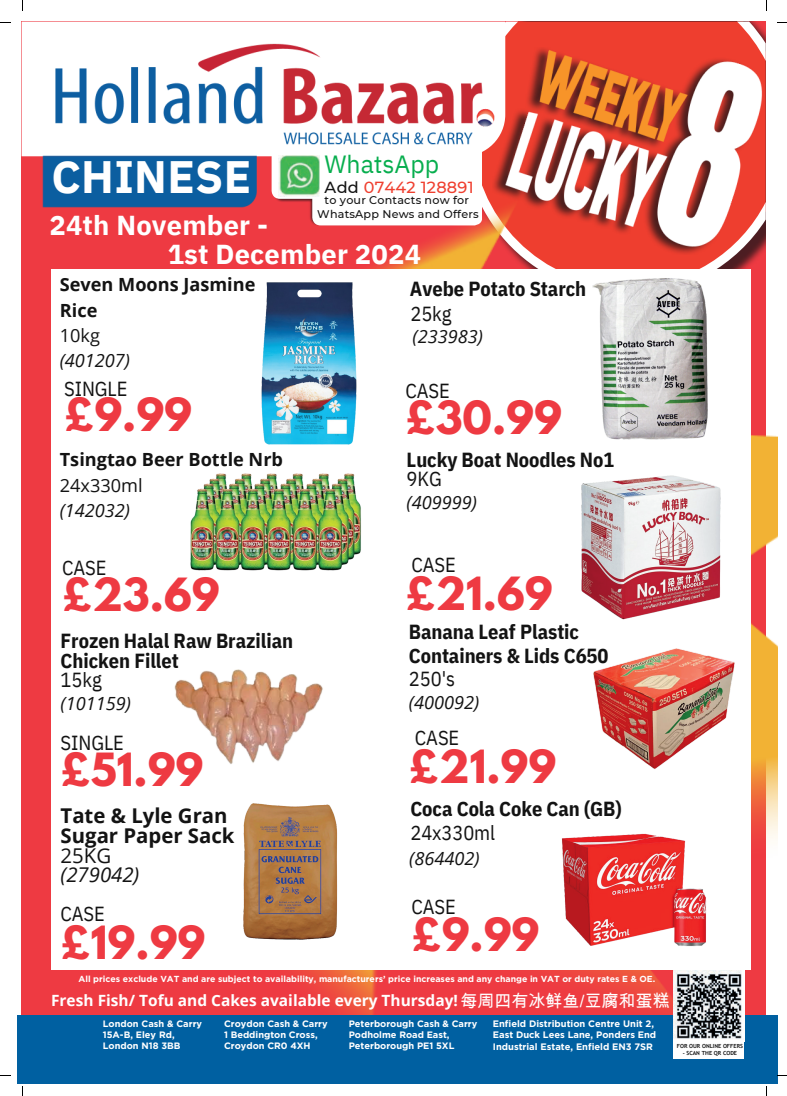
<style>
.page{position:relative;width:787px;height:1096px;background:#fff}
.page>*{position:absolute;margin:0;border:0;box-sizing:border-box;transform-origin:0 0}
.t1{font:700 45.25px "IBM Plex Sans";letter-spacing:.005em;color:#fff}
.t2{font:700 40.5px "League Spartan";color:#ee3a42}
.t3{font:700 27.25px "IBM Plex Sans";letter-spacing:.005em;color:#fff}
.t4{font:24.88px "IBM Plex Sans";color:#07ae4e}
.t5{font:700 20.38px/19.8px "IBM Plex Sans Cond";letter-spacing:-.005em;color:#131313}
.t6{font:20.38px "IBM Plex Sans Cond";letter-spacing:-.005em;color:#131313}
.t7{font:700 20.38px/19.8px "Open Sans";color:#131313}
.t8{font:italic 20.38px "Open Sans";color:#131313}
.t9{font:20.38px "Open Sans";color:#131313}
.t10{font:italic 18.12px "Open Sans";color:#131313}
.t11{font:700 18.12px/25.2px "Open Sans";color:#131313}
.t12{font:18.12px "Open Sans";color:#131313}
.t13{font:500 16.12px "Montserrat";letter-spacing:.015em;color:#ef3f2f}
.t14{font:700 15.5px "Open Sans";color:#fff}
.t15{font:500 11.12px "Montserrat";letter-spacing:.015em;color:#131313}
.t16{font:700 9.38px/11px "Gotham";color:#fff}
.t17{font:700 9.25px/10.9px "Gotham";color:#fff}
.t18{font:700 8.75px "Gotham";color:#fff}
.t19{font:700 5.62px "Trebuchet MS";color:#131313}
.s1{color:#131313}
.s2{font-family:"Arial Unicode MS";font-weight:400;font-size:17px}
</style>
<div class="page">
<div style="left:22px;top:22px;width:744px;height:993px;background:#ee3a42"></div>
<svg style="left:505px;top:22px;width:261px;height:15px;background:#ed4a3d"></svg>
<div style="left:22px;top:22px;width:483px;height:134px;background:#fff"></div>
<img style="left:60px;top:254px;width:717px;height:761px">
<img style="left:43px;top:155px;width:7px;height:52px">
<div style="left:17px;top:1015px;width:760px;height:68px;background:#0060a1"></div>
<div style="left:51px;top:270px;width:699px;height:699px;background:#fff"></div>
<img style="left:50px;top:37px;width:716px;height:217px">
<svg style="left:272px;top:145px;width:210px;height:80px;background:#fcf0f0"></svg>
<img style="left:278px;top:155px;width:42px;height:41px">
<img style="left:674px;top:970px;width:71px;height:71px">
<div style="left:674px;top:1040px;width:70px;height:18px;background:#fff"></div>
<img style="left:261px;top:282px;width:96px;height:163px">
<img style="left:592px;top:278px;width:116px;height:162px">
<img style="left:581px;top:475px;width:140px;height:144px">
<img style="left:190px;top:473px;width:171px;height:98px">
<img style="left:174px;top:669px;width:149px;height:95px">
<img style="left:243px;top:803px;width:95px;height:137px">
<img style="left:593px;top:648px;width:142px;height:121px">
<img style="left:562px;top:833px;width:145px;height:113px">
<h2 class="t1" style="left:51px;top:147px;width:201px">CHINESE</h2>
<p class="t3" style="left:49px;top:207px;width:220px">24th November -</p>
<p class="t4" style="left:324px;top:147px;width:116px">WhatsApp</p>
<p class="t13" style="left:325px;top:177px;width:151px"><span class="s1">Add</span> 07442 128891</p>
<p class="t15" style="left:325px;top:193px;width:146px">to your Contacts now for</p>
<p class="t15" style="left:317px;top:207px;width:163px">WhatsApp News and Offers</p>
<p class="t3" style="left:168px;top:236px;width:255px">1st December 2024</p>
<p class="t11" style="left:60px;top:272px;width:197px">Seven Moons Jasmine<br>Rice</p>
<p class="t12" style="left:60px;top:322px;width:42px">10kg</p>
<p class="t10" style="left:60px;top:348px;width:72px">(401207)</p>
<p class="t6" style="left:64px;top:375px;width:65px">SINGLE</p>
<p class="t2" style="left:64px;top:395px;width:130px">£9.99</p>
<p class="t11" style="left:60px;top:446px;width:225px">Tsingtao Beer Bottle Nrb</p>
<p class="t12" style="left:60px;top:472px;width:84px">24x330ml</p>
<p class="t10" style="left:60px;top:497px;width:72px">(142032)</p>
<h6 class="t5" style="left:410px;top:278px;width:178px">Avebe Potato Starch</h6>
<h6 class="t6" style="left:410px;top:300px;width:43px">25kg</h6>
<p class="t10" style="left:413px;top:323px;width:72px">(233983)</p>
<p class="t6" style="left:405px;top:377px;width:46px">CASE</p>
<p class="t2" style="left:405px;top:397px;width:158px">£30.99</p>
<p class="t5" style="left:407px;top:449px;width:209px">Lucky Boat Noodles No1</p>
<p class="t6" style="left:407px;top:465px;width:37px">9KG</p>
<p class="t10" style="left:407px;top:490px;width:72px">(409999)</p>
<p class="t6" style="left:62px;top:554px;width:46px">CASE</p>
<p class="t2" style="left:62px;top:574px;width:159px">£23.69</p>
<p class="t5" style="left:61px;top:630px;width:234px">Frozen Halal Raw Brazilian<br>Chicken Fillet</p>
<p class="t6" style="left:61px;top:666px;width:43px">15kg</p>
<p class="t10" style="left:61px;top:690px;width:72px">(101159)</p>
<p class="t6" style="left:61px;top:729px;width:65px">SINGLE</p>
<p class="t2" style="left:61px;top:749px;width:144px">£51.99</p>
<p class="t7" style="left:61px;top:805px;width:175px">Tate &amp; Lyle Gran<br>Sugar Paper Sack</p>
<p class="t9" style="left:61px;top:840px;width:52px">25KG</p>
<p class="t8" style="left:61px;top:860px;width:80px">(279042)</p>
<p class="t6" style="left:61px;top:900px;width:46px">CASE</p>
<p class="t2" style="left:61px;top:921px;width:146px">£19.99</p>
<p class="t6" style="left:411px;top:551px;width:46px">CASE</p>
<p class="t2" style="left:405px;top:573px;width:149px">£21.69</p>
<h2 class="t5" style="left:409px;top:619px;width:201px;line-height:23.5px">Banana Leaf Plastic<br>Containers &amp; Lids C650</h2>
<h2 class="t6" style="left:409px;top:665px;width:48px">250's</h2>
<h3 class="t10" style="left:409px;top:689px;width:72px">(400092)</h3>
<p class="t6" style="left:415px;top:723px;width:46px">CASE</p>
<h6 class="t2" style="left:409px;top:746px;width:149px">£21.99</h6>
<p class="t5" style="left:410px;top:798px;width:213px">Coca Cola Coke Can (GB)</p>
<p class="t6" style="left:410px;top:819px;width:86px">24x330ml</p>
<p class="t10" style="left:409px;top:846px;width:72px">(864402)</p>
<p class="t6" style="left:411px;top:892px;width:46px">CASE</p>
<p class="t2" style="left:411px;top:914px;width:130px">£9.99</p>
<p class="t18" style="left:78px;top:973px;width:578px">All prices exclude VAT and are subject to availability, manufacturers’ price increases and any change in VAT or duty rates E &amp; OE.</p>
<p class="t14" style="left:51px;top:989px;width:620px">Fresh Fish/ Tofu and Cakes available every Thursday! <span class="s2">每周四有冰鲜鱼/豆腐和蛋糕</span></p>
<h6 class="t17" style="left:103px;top:1018px;width:101px">London Cash &amp; Carry<br>15A-B, Eley Rd,<br>London N18 3BB</h6>
<h2 class="t17" style="left:224px;top:1018px;width:105px">Croydon Cash &amp; Carry<br>1 Beddington Cross,<br>Croydon CR0 4XH</h2>
<h3 class="t17" style="left:349px;top:1018px;width:130px">Peterborough Cash &amp; Carry<br>Podholme Road East,<br>Peterborough PE1 5XL</h3>
<p class="t16" style="left:493px;top:1018px;width:165px">Enfield Distribution Centre Unit 2,<br>East Duck Lees Lane, Ponders End<br>Industrial Estate, Enfield EN3 7SR</p>
<p class="t19" style="left:677px;top:1042px;width:68px">FOR OUR ONLINE OFFERS</p>
<p class="t19" style="left:683px;top:1049px;width:56px">- SCAN THE QR CODE</p>
</div>
